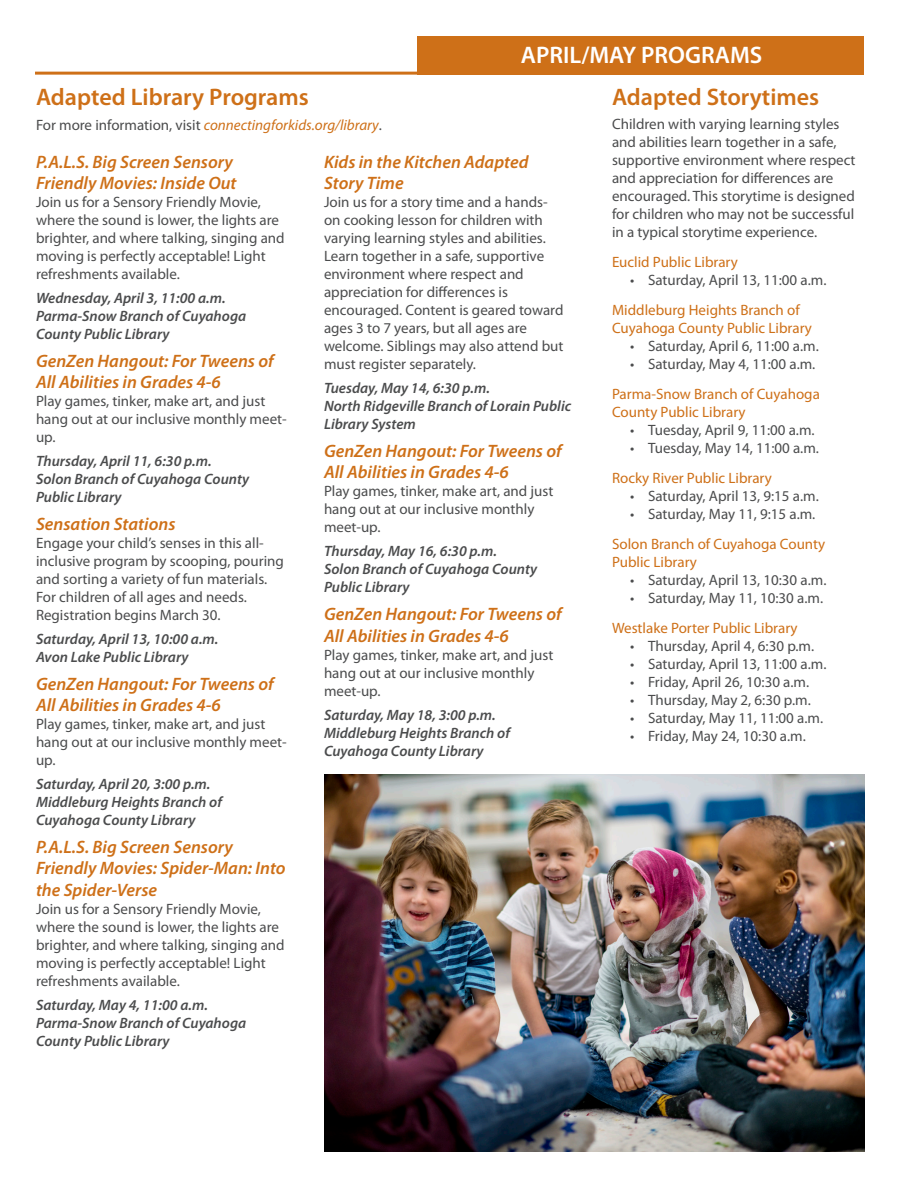
<style>
.page{position:relative;width:918px;height:1188px;background:#fff}
.page>*{position:absolute;margin:0;border:0;box-sizing:border-box;transform-origin:0 0}
.Program_Heading{font:600 24px "Myriad Pro";color:#ce7018}
.t1{font:600 24px "Myriad Pro";color:#fff}
.Program_SubHead_L1{font:italic 600 18px/21.6px "Myriad Pro";color:#ce7018}
.Program_Body{font:15px/18px "Myriad Pro";color:#4b4c4d}
.Program_Date{font:italic 600 15px/18px "Myriad Pro";color:#4b4c4d}
.Bullet_List{font:15px "Myriad Pro";color:#4b4c4d}
.Program_SubHead_L2{font:15px/18px "Myriad Pro";color:#ce7018}
.Bullet_Last{font:15px "Myriad Pro";color:#4b4c4d}
.Program_Body-2{font:italic 15px "Myriad Pro";color:#ce7018}
.s1{font-style:normal;color:#4b4c4d}
</style>
<div class="page">
<div style="left:417px;top:37px;width:447px;height:38px;background:#ce7018"></div>
<hr style="left:35px;top:72px;width:828px;height:3px;background:#ce7018">
<img style="left:324px;top:774px;width:541px;height:378px">
<p class="t1" style="left:521px;top:40px;width:243px">APRIL/MAY PROGRAMS</p>
<p class="Program_Heading" style="left:612px;top:81px;width:209px">Adapted Storytimes</p>
<p class="Program_Body" style="left:612px;top:115px;width:245px">Children with varying learning styles and abilities learn together in a safe, supportive environment where respect and appreciation for differences are encouraged. This storytime is designed for children who may not be successful in a typical storytime experience.</p>
<p class="Program_SubHead_L2" style="left:612px;top:253px;width:127px">Euclid Public Library</p>
<p class="Bullet_Last" style="left:630px;top:271px;width:198px">• Saturday, April 13, 11:00 a.m.</p>
<p class="Program_SubHead_L2" style="left:612px;top:301px;width:202px">Middleburg Heights Branch of<br>Cuyahoga County Public Library</p>
<p class="Bullet_List" style="left:630px;top:337px;width:190px">• Saturday, April 6, 11:00 a.m.</p>
<p class="Bullet_Last" style="left:630px;top:355px;width:187px">• Saturday, May 4, 11:00 a.m.</p>
<p class="Program_SubHead_L2" style="left:612px;top:385px;width:209px">Parma-Snow Branch of Cuyahoga<br>County Public Library</p>
<p class="Bullet_List" style="left:630px;top:421px;width:186px">• Tuesday, April 9, 11:00 a.m.</p>
<p class="Bullet_Last" style="left:630px;top:439px;width:191px">• Tuesday, May 14, 11:00 a.m.</p>
<p class="Program_SubHead_L2" style="left:612px;top:469px;width:161px">Rocky River Public Library</p>
<p class="Bullet_List" style="left:630px;top:487px;width:190px">• Saturday, April 13, 9:15 a.m.</p>
<p class="Bullet_Last" style="left:630px;top:505px;width:187px">• Saturday, May 11, 9:15 a.m.</p>
<p class="Program_SubHead_L2" style="left:612px;top:535px;width:215px">Solon Branch of Cuyahoga County<br>Public Library</p>
<p class="Bullet_List" style="left:630px;top:571px;width:198px">• Saturday, April 13, 10:30 a.m.</p>
<p class="Bullet_Last" style="left:630px;top:589px;width:195px">• Saturday, May 11, 10:30 a.m.</p>
<p class="Program_SubHead_L2" style="left:612px;top:619px;width:187px">Westlake Porter Public Library</p>
<p class="Bullet_List" style="left:630px;top:637px;width:186px">• Thursday, April 4, 6:30 p.m.</p>
<p class="Bullet_List" style="left:630px;top:655px;width:198px">• Saturday, April 13, 11:00 a.m.</p>
<p class="Bullet_List" style="left:630px;top:673px;width:181px">• Friday, April 26, 10:30 a.m.</p>
<p class="Bullet_List" style="left:630px;top:691px;width:182px">• Thursday, May 2, 6:30 p.m.</p>
<p class="Bullet_List" style="left:630px;top:709px;width:195px">• Saturday, May 11, 11:00 a.m.</p>
<p class="Bullet_Last" style="left:630px;top:727px;width:177px">• Friday, May 24, 10:30 a.m.</p>
<p class="Program_Heading" style="left:36px;top:82px;width:274px">Adapted Library Programs</p>
<p class="Program_Body-2" style="left:36px;top:115px;width:348px"><span class="s1">For more information, visit</span> connectingforkids.org/library<span class="s1">.</span></p>
<p class="Program_SubHead_L1" style="left:36px;top:150px;width:202px">P.A.L.S. Big Screen Sensory<br>Friendly Movies: Inside Out</p>
<p class="Program_Body" style="left:36px;top:193px;width:250px">Join us for a Sensory Friendly Movie, where the sound is lower, the lights are brighter, and where talking, singing and moving is perfectly acceptable! Light refreshments available.</p>
<p class="Program_Date" style="left:36px;top:289px;width:191px">Wednesday, April 3, 11:00 a.m.</p>
<p class="Program_Date" style="left:36px;top:307px;width:212px">Parma-Snow Branch of Cuyahoga<br>County Public Library</p>
<p class="Program_SubHead_L1" style="left:36px;top:349px;width:239px">GenZen Hangout: For Tweens of<br>All Abilities in Grades 4-6</p>
<p class="Program_Body" style="left:36px;top:392px;width:252px">Play games, tinker, make art, and just hang out at our inclusive monthly meet&shy;up.</p>
<p class="Program_Date" style="left:36px;top:452px;width:177px">Thursday, April 11, 6:30 p.m.</p>
<p class="Program_Date" style="left:36px;top:470px;width:215px">Solon Branch of Cuyahoga County<br>Public Library</p>
<p class="Program_SubHead_L1" style="left:36px;top:513px;width:141px">Sensation Stations</p>
<p class="Program_Body" style="left:36px;top:534px;width:249px">Engage your child’s senses in this all&shy;inclusive program by scooping, pouring and sorting a variety of fun materials.<br>For children of all ages and needs.<br>Registration begins March 30.</p>
<p class="Program_Date" style="left:36px;top:630px;width:184px">Saturday, April 13, 10:00 a.m.</p>
<p class="Program_Date" style="left:36px;top:648px;width:154px">Avon Lake Public Library</p>
<p class="Program_SubHead_L1" style="left:36px;top:672px;width:239px">GenZen Hangout: For Tweens of<br>All Abilities in Grades 4-6</p>
<p class="Program_Body" style="left:36px;top:715px;width:252px">Play games, tinker, make art, and just hang out at our inclusive monthly meet&shy;up.</p>
<p class="Program_Date" style="left:36px;top:775px;width:176px">Saturday, April 20, 3:00 p.m.</p>
<p class="Program_Date" style="left:36px;top:793px;width:188px">Middleburg Heights Branch of<br>Cuyahoga County Library</p>
<p class="Program_SubHead_L1" style="left:36px;top:835px;width:251px">P.A.L.S. Big Screen Sensory<br>Friendly Movies: Spider-Man: Into the Spider-Verse</p>
<p class="Program_Body" style="left:36px;top:900px;width:250px">Join us for a Sensory Friendly Movie, where the sound is lower, the lights are brighter, and where talking, singing and moving is perfectly acceptable! Light refreshments available.</p>
<p class="Program_Date" style="left:36px;top:996px;width:173px">Saturday, May 4, 11:00 a.m.</p>
<p class="Program_Date" style="left:36px;top:1014px;width:212px">Parma-Snow Branch of Cuyahoga<br>County Public Library</p>
<p class="Program_SubHead_L1" style="left:324px;top:150px;width:206px">Kids in the Kitchen Adapted<br>Story Time</p>
<p class="Program_Body" style="left:324px;top:193px;width:241px">Join us for a story time and a hands&shy;on cooking lesson for children with varying learning styles and abilities.<br>Learn together in a safe, supportive environment where respect and appreciation for differences is encouraged. Content is geared toward ages 3 to 7 years, but all ages are welcome. Siblings may also attend but must register separately.</p>
<p class="Program_Date" style="left:324px;top:379px;width:167px">Tuesday, May 14, 6:30 p.m.</p>
<p class="Program_Date" style="left:324px;top:397px;width:249px">North Ridgeville Branch of Lorain Public<br>Library System</p>
<p class="Program_SubHead_L1" style="left:324px;top:439px;width:239px">GenZen Hangout: For Tweens of<br>All Abilities in Grades 4-6</p>
<p class="Program_Body" style="left:324px;top:482px;width:231px">Play games, tinker, make art, and just hang out at our inclusive monthly meet-up.</p>
<p class="Program_Date" style="left:324px;top:542px;width:174px">Thursday, May 16, 6:30 p.m.</p>
<p class="Program_Date" style="left:324px;top:560px;width:215px">Solon Branch of Cuyahoga County<br>Public Library</p>
<p class="Program_SubHead_L1" style="left:324px;top:603px;width:239px">GenZen Hangout: For Tweens of<br>All Abilities in Grades 4-6</p>
<p class="Program_Body" style="left:324px;top:645px;width:231px">Play games, tinker, make art, and just hang out at our inclusive monthly meet-up.</p>
<p class="Program_Date" style="left:324px;top:705px;width:173px">Saturday, May 18, 3:00 p.m.</p>
<p class="Program_Date" style="left:324px;top:723px;width:188px">Middleburg Heights Branch of<br>Cuyahoga County Library</p>
</div>
